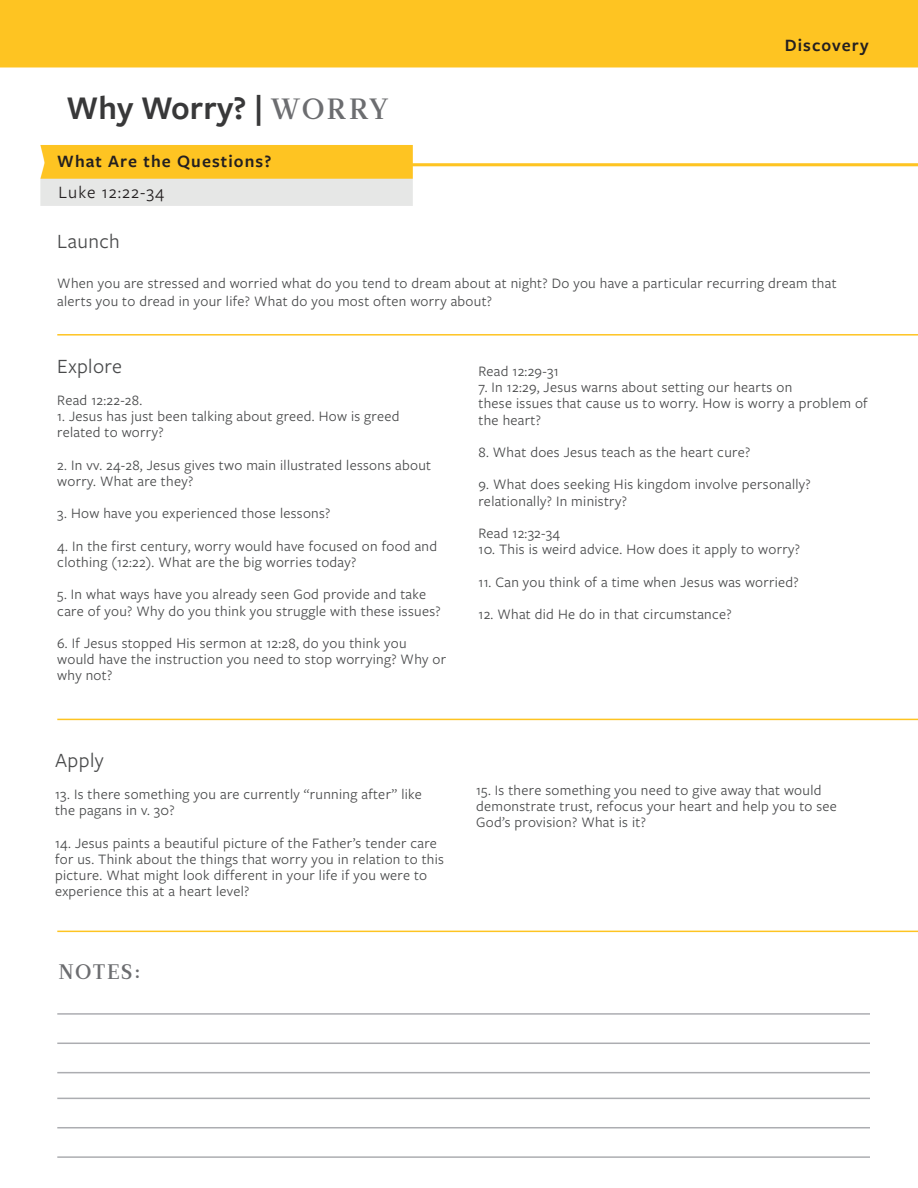
<style>
.page{position:relative;width:918px;height:1188px;background:#fff}
.page>*{position:absolute;margin:0;border:0;box-sizing:border-box;transform-origin:0 0}
.t1{font:600 34.35px "Freight Sans Pro";color:#383839}
.t2{font:21px "Freight Sans Pro";letter-spacing:.02em;color:#494a4b}
.t3{font:21px "Leitura Roman 3";letter-spacing:.07em;color:#6c6d70}
.t4{font:600 18px "Freight Sans Pro";letter-spacing:.06em;color:#231f20}
.t5{font:18px "Freight Sans Pro";letter-spacing:.06em;color:#231f20}
.t6{font:15px/16.2px "Freight Sans Pro";letter-spacing:.02em;color:#494a4b}
.s1{font-family:"Leitura Roman 3";font-weight:400;font-size:29.25px;color:#6c6d70}
</style>
<div class="page">
<img style="left:0;top:0;width:918px;height:1129px">
<hr style="left:57px;top:334px;width:861px;height:2px;background:#fec422">
<hr style="left:57px;top:719px;width:861px;height:1px;background:#fec422">
<hr style="left:57px;top:931px;width:861px;height:1px;background:#fec422">
<hr style="left:57px;top:1013px;width:813px;height:2px;background:#acadb1">
<hr style="left:57px;top:1098px;width:813px;height:1px;background:#acadb1">
<hr style="left:57px;top:1043px;width:813px;height:1px;background:#acadb1">
<hr style="left:57px;top:1127px;width:813px;height:1px;background:#acadb1">
<hr style="left:57px;top:1072px;width:813px;height:1px;background:#acadb1">
<hr style="left:57px;top:1156px;width:813px;height:2px;background:#acadb1">
<p class="t1" style="left:67px;top:85px;width:323px">Why Worry? | <span class="s1">WORRY</span></p>
<p class="t4" style="left:785px;top:33px;width:85px">Discovery</p>
<p class="t4" style="left:57px;top:149px;width:216px">What Are the Questions?</p>
<p class="t5" style="left:58px;top:180px;width:107px">Luke 12:22-34</p>
<p class="t2" style="left:57px;top:227px;width:64px">Launch</p>
<p class="t6" style="left:57px;top:273px;width:781px;line-height:18px">When you are stressed and worried what do you tend to dream about at night? Do you have a particular recurring dream that alerts you to dread in your life? What do you most often worry about?</p>
<p class="t2" style="left:57px;top:352px;width:66px">Explore</p>
<p class="t6" style="left:57px;top:391px;width:86px">Read 12:22-28.</p>
<p class="t6" style="left:57px;top:408px;width:344px">1. Jesus has just been talking about greed. How is greed</p>
<p class="t6" style="left:57px;top:424px;width:108px">related to worry?</p>
<p class="t6" style="left:57px;top:456px;width:375px">2. In vv. 24-28, Jesus gives two main illustrated lessons about worry. What are they?</p>
<p class="t6" style="left:57px;top:505px;width:275px">3. How have you experienced those lessons?</p>
<p class="t6" style="left:57px;top:537px;width:381px">4. In the first century, worry would have focused on food and clothing (12:22). What are the big worries today?</p>
<p class="t6" style="left:57px;top:586px;width:385px">5. In what ways have you already seen God provide and take care of you? Why do you think you struggle with these issues?</p>
<p class="t6" style="left:57px;top:634px;width:390px">6. If Jesus stopped His sermon at 12:28, do you think you would have the instruction you need to stop worrying? Why or why not?</p>
<p class="t2" style="left:55px;top:746px;width:50px">Apply</p>
<p class="t6" style="left:55px;top:785px;width:368px">13. Is there something you are currently “running after” like the pagans in v. 30?</p>
<p class="t6" style="left:55px;top:834px;width:390px">14. Jesus paints a beautiful picture of the Father’s tender care for us. Think about the things that worry you in relation to this picture. What might look different in your life if you were to experience this at a heart level?</p>
<p class="t3" style="left:58px;top:957px;width:84px">NOTES:</p>
<p class="t6" style="left:478px;top:362px;width:82px">Read 12:29-31</p>
<p class="t6" style="left:478px;top:379px;width:315px">7. In 12:29, Jesus warns about setting our hearts on</p>
<p class="t6" style="left:478px;top:395px;width:391px">these issues that cause us to worry. How is worry a problem of the heart?</p>
<p class="t6" style="left:478px;top:443px;width:273px">8. What does Jesus teach as the heart cure?</p>
<p class="t6" style="left:478px;top:476px;width:334px">9. What does seeking His kingdom involve personally?</p>
<p class="t6" style="left:478px;top:492px;width:150px">relationally? In ministry?</p>
<p class="t6" style="left:478px;top:524px;width:83px">Read 12:32-34</p>
<p class="t6" style="left:478px;top:541px;width:323px">10. This is weird advice. How does it apply to worry?</p>
<p class="t6" style="left:478px;top:573px;width:322px">11. Can you think of a time when Jesus was worried?</p>
<p class="t6" style="left:478px;top:605px;width:255px">12. What did He do in that circumstance?</p>
<p class="t6" style="left:476px;top:781px;width:362px">15. Is there something you need to give away that would demonstrate trust, refocus your heart and help you to see<br>God’s provision? What is it?</p>
</div>
